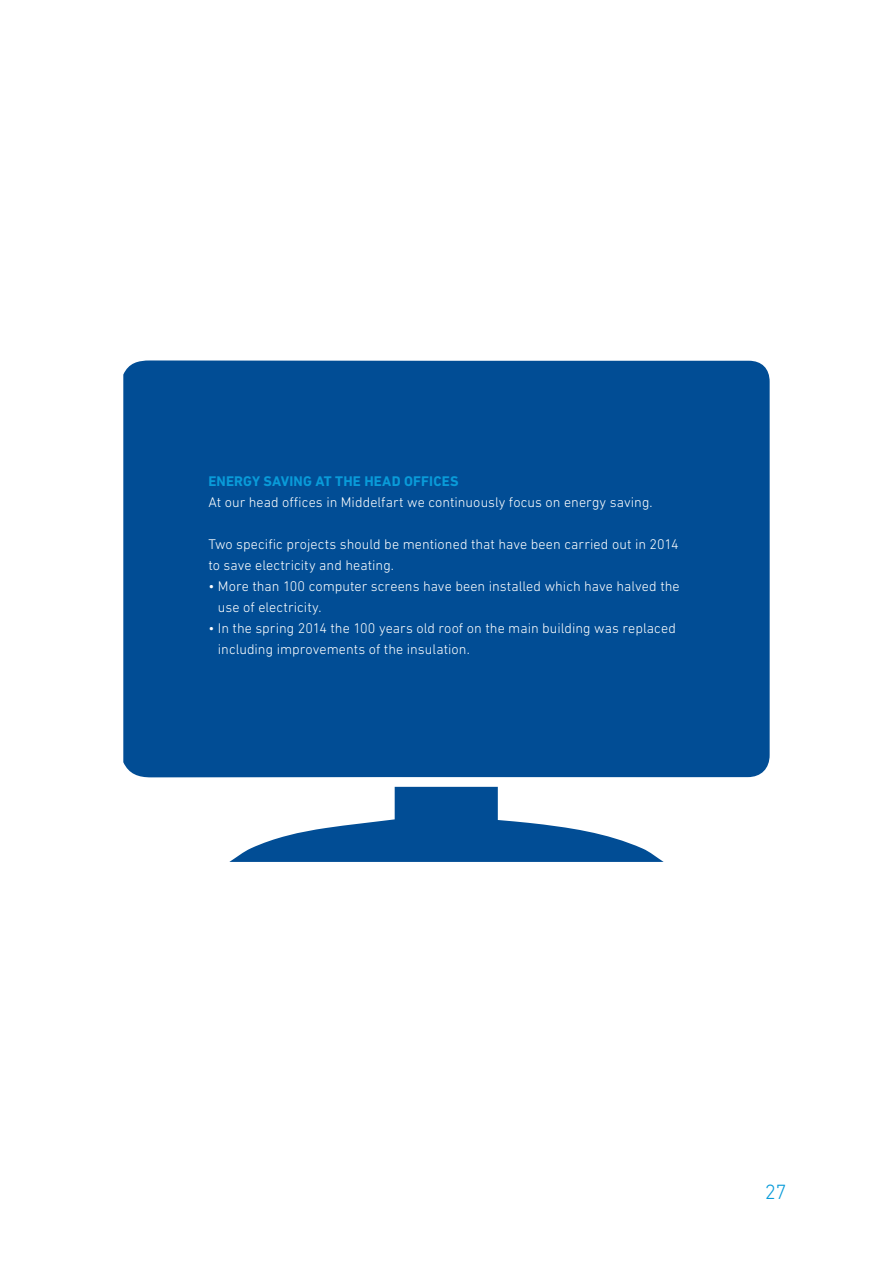
<style>
.page{position:relative;width:893px;height:1263px;background:#fff}
.page>*{position:absolute;margin:0;border:0;box-sizing:border-box;transform-origin:0 0}
.t1{font:300 21px "DIN Next LT Pro";color:#099bd9}
.t2{font:300 14.25px/21px "DIN Next LT Pro";letter-spacing:.005em;color:#fff}
.t3{font:700 14.25px "DIN Next LT Pro";letter-spacing:.01em;color:#099bd9}
</style>
<div class="page">
<div style="left:123px;top:360px;width:647px;height:417px;background:#014d95"></div>
<svg style="left:229px;top:787px;width:435px;height:75px"></svg>
<p class="t3" style="left:208px;top:472px;width:252px">ENERGY SAVING AT THE HEAD OFFICES</p>
<p class="t2" style="left:208px;top:491px;width:446px">At our head offices in Middelfart we continuously focus on energy saving.</p>
<p class="t2" style="left:208px;top:533px;width:472px">Two specific projects should be mentioned that have been carried out in 2014 to save electricity and heating.</p>
<p class="t2" style="left:218px;top:575px;width:463px;text-indent:-10px">• More than 100 computer screens have been installed which have halved the use of electricity.</p>
<p class="t2" style="left:218px;top:617px;width:460px;text-indent:-10px">• In the spring 2014 the 100 years old roof on the main building was replaced including improvements of the insulation.</p>
<h1 class="t1" style="left:765px;top:1180px;width:23px">27</h1>
</div>
